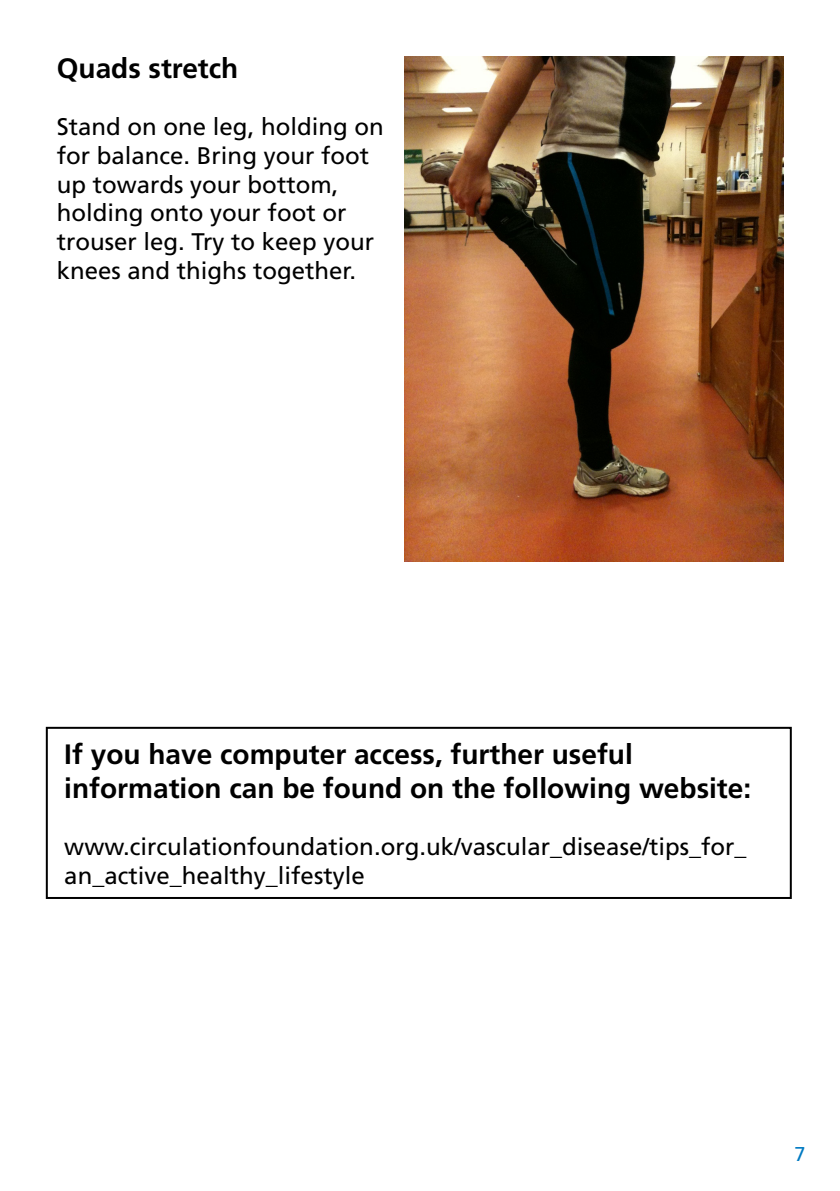
<style>
.page{position:relative;width:840px;height:1191px;background:#fff}
.page>*{position:absolute;margin:0;border:0;box-sizing:border-box;transform-origin:0 0}
._05_IS_Sub-Heading{font:700 28px/33.6px "Frutiger LT Std";color:#000}
._06_IS_Body_Text{font:24px/28.8px "Frutiger LT Std";color:#000}
.t1{font:20px "Frutiger LT Std";color:#007ac2}
</style>
<div class="page">
<img style="left:404px;top:57px;width:378px;height:504px">
<div style="left:46px;top:727px;width:745px;height:172px;border:2px solid #000"></div>
<p class="_05_IS_Sub-Heading" style="left:57px;top:51px;width:183px">Quads stretch</p>
<p class="_06_IS_Body_Text" style="left:57px;top:112px;width:328px">Stand on one leg, holding on for balance. Bring your foot up towards your bottom, holding onto your foot or trouser leg. Try to keep your knees and thighs together.</p>
<p class="_05_IS_Sub-Heading" style="left:64px;top:737px;width:688px">If you have computer access, further useful information can be found on the following website:</p>
<p class="_06_IS_Body_Text" style="left:64px;top:832px;width:683px">www.circulationfoundation.org.uk/vascular_disease/tips_for_ an_active_healthy_lifestyle</p>
<p class="t1" style="left:794px;top:1141px;width:13px">7</p>
</div>
